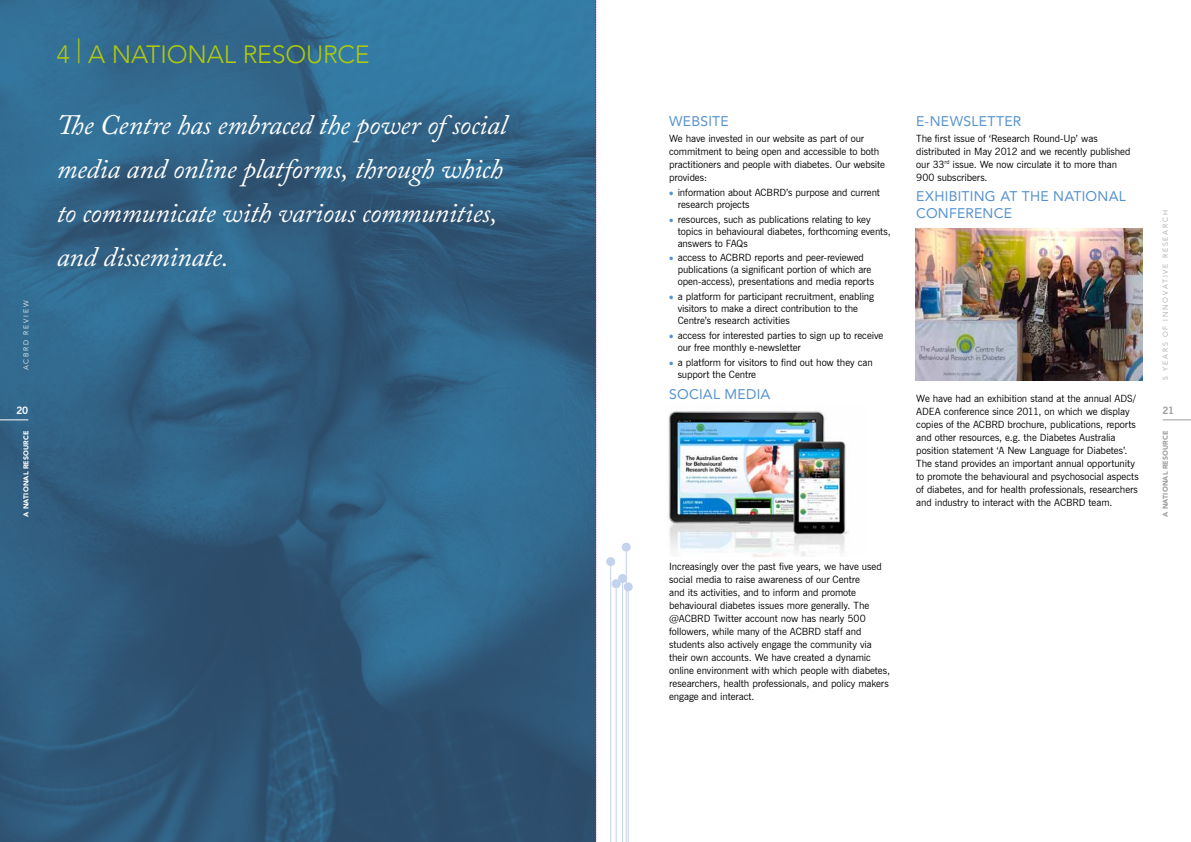
<style>
.page{position:relative;width:1191px;height:842px;background:#fff}
.page>*{position:absolute;margin:0;border:0;box-sizing:border-box;transform-origin:0 0}
.t1{font:italic 28px/44px "Adobe Caslon Pro";letter-spacing:-.01em;color:#fff}
.t2{font:300 25px "Avenir";color:#afca0b}
.t3{font:14px "Avenir";letter-spacing:.02em;color:#5692ce}
.t4{font:10px/13px "News Gothic BT";letter-spacing:-.005em;color:#000}
.t5{font:700 10px "News Gothic BT";color:#fff}
.t6{font:700 10px "News Gothic BT";color:#9d9d9c}
.t7{font:300 7px "Avenir";letter-spacing:.26em;color:#9d9d9c}
.t8{font:900 7px "Avenir";letter-spacing:.02em;color:#fff}
.t9{font:900 7px "Avenir";letter-spacing:.02em;color:#9d9d9c}
.t10{font:300 7px "Avenir";letter-spacing:.255em;color:#fff}
.s1{font-weight:700;font-size:12px;color:#5692ce}
</style>
<div class="page">
<img style="left:0;top:0;width:595px;height:842px">
<img style="left:916px;top:228px;width:226px;height:153px">
<img style="left:668px;top:411px;width:181px;height:145px">
<div style="left:624px;top:582px;width:8px;height:9px;background:#c3d2ed;border-radius:50%"></div>
<div style="left:611px;top:579px;width:9px;height:9px;background:#c3d2ed;border-radius:50%"></div>
<div style="left:606px;top:557px;width:9px;height:9px;background:#c3d2ed;border-radius:50%"></div>
<div style="left:622px;top:543px;width:8px;height:9px;background:#c3d2ed;border-radius:50%"></div>
<div style="left:618px;top:574px;width:9px;height:9px;background:#c3d2ed;border-radius:50%"></div>
<hr style="left:628px;top:591px;width:1px;height:251px;background:#c3d2ed">
<hr style="left:616px;top:588px;width:1px;height:254px;background:#c3d2ed">
<hr style="left:610px;top:566px;width:1px;height:276px;background:#c3d2ed">
<hr style="left:626px;top:552px;width:1px;height:290px;background:#c3d2ed">
<hr style="left:622px;top:583px;width:1px;height:259px;background:#c3d2ed">
<svg style="left:595px;top:0;width:1px;height:842px"></svg>
<svg style="left:1162px;top:420px;width:29px;height:1px"></svg>
<svg style="left:0;top:420px;width:28px;height:1px"></svg>
<h2 class="t2" style="left:57px;top:39px;width:72px">4 |ANATIONAL</h2>
<h2 class="t2" style="left:243px;top:39px;width:47px">RESOURC</h2>
<h2 class="t2" style="left:355px;top:39px;width:16px">E</h2>
<h1 class="t1" style="left:57px;top:102px;width:451px">The Centre has embraced the power of social media and online platforms, through which to communicate with various communities, and disseminate.</h1>
<h3 class="t3" style="left:669px;top:110px;width:23px">WEBS</h3>
<h3 class="t3" style="left:708px;top:110px;width:13px">ITE</h3>
<h3 class="t3" style="left:916px;top:110px;width:36px">E-NEWS</h3>
<h3 class="t3" style="left:971px;top:110px;width:17px">LETTER</h3>
<p class="t4" style="left:916px;top:132px;width:216px">The first issue of ‘Research Round-Up’ was distributed in May 2012 and we recently published our 33<sup>rd</sup> issue. We now circulate it to more than 900 subscribers.</p>
<h3 class="t3" style="left:916px;top:185px;width:147px">EXHIBITING AT THE NAT</h3>
<h3 class="t3" style="left:1081px;top:185px;width:16px">IONA</h3>
<h3 class="t3" style="left:1119px;top:185px;width:8px">L</h3>
<h3 class="t3" style="left:916px;top:201px;width:11px">CONFERENCE</h3>
<p class="t4" style="left:669px;top:132px;width:217px">We have invested in our website as part of our commitment to being open and accessible to both practitioners and people with diabetes. Our website provides:</p>
<p class="t4" style="left:677px;top:186px;width:204px;line-height:12px;text-indent:-10px"><span class="s1">•</span> information about ACBRD’s purpose and current research projects</p>
<p class="t4" style="left:677px;top:213px;width:214px;line-height:12px;text-indent:-10px"><span class="s1">•</span> resources, such as publications relating to key topics in behavioural diabetes, forthcoming events, answers to FAQs</p>
<p class="t4" style="left:677px;top:252px;width:198px;line-height:12px;text-indent:-10px"><span class="s1">•</span> access to ACBRD reports and peer-reviewed publications (a significant portion of which are open-access), presentations and media reports</p>
<p class="t4" style="left:677px;top:291px;width:198px;line-height:12px;text-indent:-10px"><span class="s1">•</span> a platform for participant recruitment, enabling visitors to make a direct contribution to the<br>Centre’s research activities</p>
<p class="t4" style="left:677px;top:329px;width:207px;line-height:12px;text-indent:-10px"><span class="s1">•</span> access for interested parties to sign up to receive our free monthly e-newsletter</p>
<p class="t4" style="left:677px;top:356px;width:196px;line-height:12px;text-indent:-10px"><span class="s1">•</span> a platform for visitors to find out how they can support the Centre</p>
<h3 class="t3" style="left:669px;top:382px;width:67px">SOCIAL MED</h3>
<h3 class="t3" style="left:756px;top:382px;width:13px">IA</h3>
<p class="t7" style="left:1161px;top:380px;width:171px;rotate:-90deg">5 YEARS OF INNOVATIVE RESEARCH</p>
<p class="t10" style="left:22px;top:370px;width:72px;rotate:-90deg">ACBRD RE VIE W</p>
<p class="t4" style="left:916px;top:392px;width:224px">We have had an exhibition stand at the annual ADS/ ADEA conference since 2011, on which we display copies of the ACBRD brochure, publications, reports and other resources, e.g. the Diabetes Australia position statement ‘A New Language for Diabetes’.<br>The stand provides an important annual opportunity to promote the behavioural and psychosocial aspects of diabetes, and for health professionals, researchers and industry to interact with the ACBRD team.</p>
<p class="t5" style="left:16px;top:404px;width:13px">20</p>
<p class="t6" style="left:1162px;top:404px;width:13px">21</p>
<p class="t8" style="left:20px;top:517px;width:86px;rotate:-90deg">A NATIONAL resource</p>
<p class="t9" style="left:1159px;top:517px;width:86px;rotate:-90deg">A NATIONAL resource</p>
<p class="t4" style="left:669px;top:560px;width:222px">Increasingly over the past five years, we have used social media to raise awareness of our Centre<br>and its activities, and to inform and promote behavioural diabetes issues more generally. The @ACBRD Twitter account now has nearly 500 followers, while many of the ACBRD staff and students also actively engage the community via their own accounts. We have created a dynamic online environment with which people with diabetes, researchers, health professionals, and policy makers engage and interact.</p>
</div>
